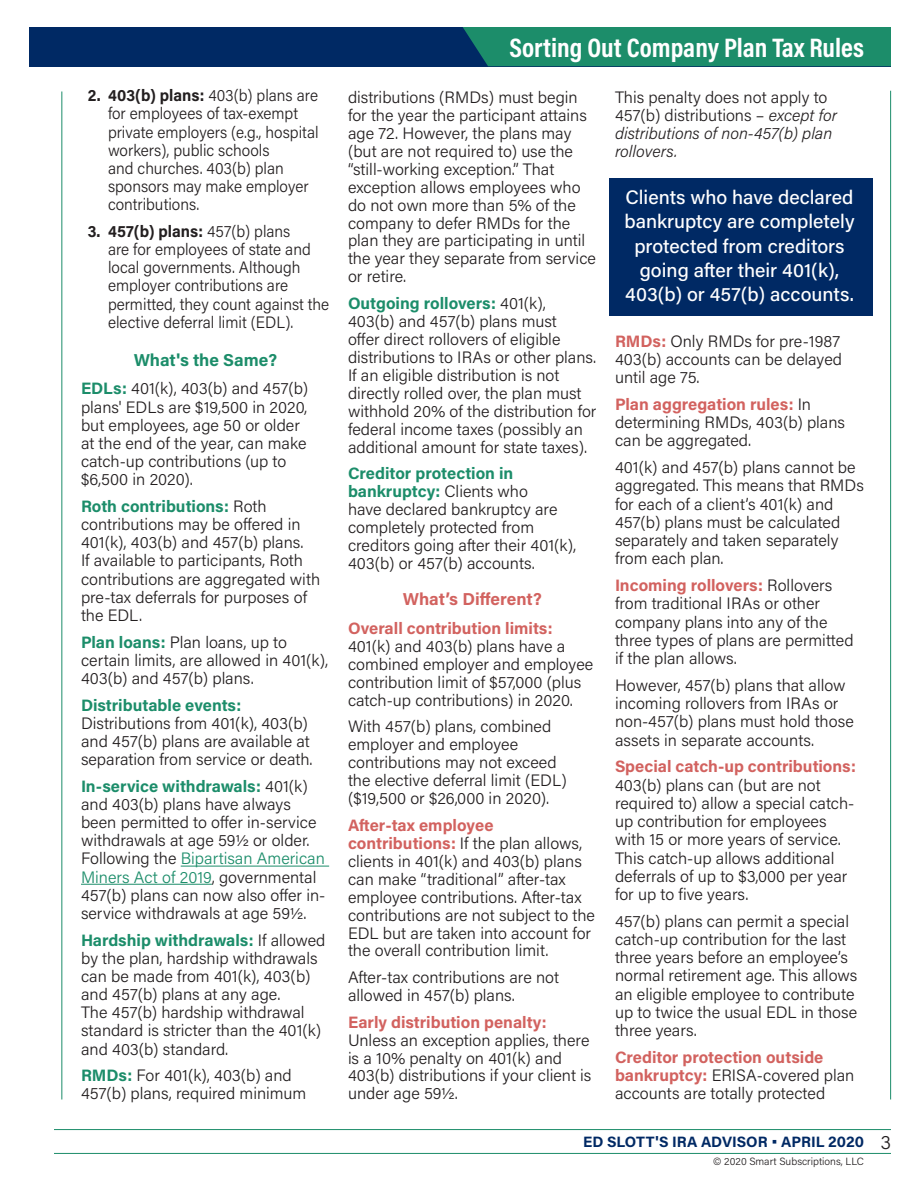
<style>
.page{position:relative;width:918px;height:1188px;background:#fff}
.page>*{position:absolute;margin:0;border:0;box-sizing:border-box;transform-origin:0 0}
.Headline{font:700 27px "Acumin Pro Cond";color:#fff}
.Callout{font:500 19.5px/24.3px "Acumin Pro";color:#fff;text-align:center}
.SummarySubhead{font:700 17.25px "Acumin Pro";letter-spacing:-.005em;color:#d2625f}
.SummarySubhead-2{font:700 17.25px "Acumin Pro";letter-spacing:-.005em;color:#1c8d6a}
.Body{font:300 16.5px/18.1px "Acumin Pro";color:#231f20}
.Body-2{font:300 16.5px/18.1px "Acumin Pro";color:#231f20;scale:.95 1}
.Body-3{font:italic 300 16.5px/18.1px "Acumin Pro";color:#231f20}
.t1{font:700 15px "Acumin Pro";letter-spacing:-.005em;color:#002964}
.t2{font:300 10.5px "Acumin Pro";color:#231f20}
.s1{font-weight:700}
.s2{font-weight:700;color:#1c8d6a}
.s3{color:#1c8d6a}
.s4{font-weight:700;color:#d2625f}
.s5{font-style:normal}
.s6{font-weight:300;font-size:19.5px;color:#231f20}
</style>
<div class="page">
<hr style="left:61px;top:92px;width:1px;height:1008px;background:#1c8d6a">
<hr style="left:890px;top:91px;width:1px;height:1009px;background:#1c8d6a">
<div style="left:29px;top:27px;width:862px;height:39px;background:#002964"></div>
<div style="left:463px;top:27px;width:428px;height:39px;background:#1c8d6a"></div>
<hr style="left:54px;top:1129px;width:837px;height:1px;background:#1c8d6a">
<hr style="left:54px;top:1153px;width:837px;height:1px;background:#1c8d6a">
<hr style="left:181px;top:866px;width:148px;height:1px;background:#1c8d6a">
<hr style="left:81px;top:884px;width:131px;height:1px;background:#1c8d6a">
<div style="left:610px;top:178px;width:263px;height:137px;background:#002964"></div>
<p class="Body-2" style="left:108px;top:86px;width:223px;text-indent:-20px"><span class="s1">2. 403(b) plans:</span> 403(b) plans are for employees of tax-exempt private employers (e.g., hospital workers), public schools<br>and churches. 403(b) plan sponsors may make employer contributions.</p>
<p class="Body-2" style="left:108px;top:222px;width:234px;text-indent:-20px"><span class="s1">3. 457(b) plans:</span> 457(b) plans<br>are for employees of state and local governments. Although employer contributions are permitted, they count against the elective deferral limit (EDL).</p>
<p class="SummarySubhead-2" style="left:134px;top:347px;width:145px">What's the Same?</p>
<p class="Body" style="left:81px;top:379px;width:229px"><span class="s2">EDLs:</span> 401(k), 403(b) and 457(b) plans' EDLs are $19,500 in 2020, but employees, age 50 or older at the end of the year, can make catch-up contributions (up to $6,500 in 2020).</p>
<p class="Body" style="left:81px;top:496px;width:241px"><span class="s2">Roth contributions:</span> Roth contributions may be offered in<br>401(k), 403(b) and 457(b) plans.<br>If available to participants, Roth contributions are aggregated with pre-tax deferrals for purposes of the EDL.</p>
<p class="Body" style="left:81px;top:632px;width:249px"><span class="s2">Plan loans:</span> Plan loans, up to certain limits, are allowed in 401(k),<br>403(b) and 457(b) plans.</p>
<p class="Body" style="left:81px;top:695px;width:233px"><span class="s2">Distributable events:<br></span>Distributions from 401(k), 403(b) and 457(b) plans are available at separation from service or death.</p>
<p class="Body" style="left:81px;top:776px;width:246px"><span class="s2">In-service withdrawals:</span> 401(k) and 403(b) plans have always been permitted to offer in-service withdrawals at age 59½ or older.<br>Following the <span class="s3">Bipartisan American<br>Miners Act of 2019</span>, governmental<br>457(b) plans can now also offer in&shy;service withdrawals at age 59½.</p>
<p class="Body" style="left:81px;top:930px;width:246px"><span class="s2">Hardship withdrawals:</span> If allowed by the plan, hardship withdrawals can be made from 401(k), 403(b) and 457(b) plans at any age.<br>The 457(b) hardship withdrawal standard is stricter than the 401(k) and 403(b) standard.</p>
<p class="Body" style="left:81px;top:1066px;width:227px"><span class="s2">RMDs:</span> For 401(k), 403(b) and<br>457(b) plans, required minimum</p>
<p class="Headline" style="left:509px;top:29px;width:356px">Sorting Out Company Plan Tax Rules</p>
<p class="Body" style="left:348px;top:87px;width:250px">distributions (RMDs) must begin for the year the participant attains age 72. However, the plans may (but are not required to) use the “still-working exception.” That exception allows employees who do not own more than 5% of the company to defer RMDs for the plan they are participating in until the year they separate from service or retire.</p>
<p class="Body" style="left:348px;top:294px;width:250px"><span class="s2">Outgoing rollovers:</span> 401(k),<br>403(b) and 457(b) plans must<br>offer direct rollovers of eligible distributions to IRAs or other plans.<br>If an eligible distribution is not directly rolled over, the plan must withhold 20% of the distribution for federal income taxes (possibly an additional amount for state taxes).</p>
<p class="Body" style="left:348px;top:464px;width:230px"><span class="s2">Creditor protection in bankruptcy:</span> Clients who<br>have declared bankruptcy are completely protected from creditors going after their 401(k),<br>403(b) or 457(b) accounts.</p>
<p class="SummarySubhead" style="left:403px;top:587px;width:141px">What’s Different?</p>
<p class="Body" style="left:348px;top:619px;width:247px"><span class="s4">Overall contribution limits:<br></span>401(k) and 403(b) plans have a combined employer and employee contribution limit of $57,000 (plus catch-up contributions) in 2020.</p>
<p class="Body" style="left:348px;top:717px;width:220px">With 457(b) plans, combined employer and employee contributions may not exceed the elective deferral limit (EDL) ($19,500 or $26,000 in 2020).</p>
<p class="Body" style="left:348px;top:815px;width:249px"><span class="s4">After-tax employee contributions:</span> If the plan allows, clients in 401(k) and 403(b) plans can make “traditional” after-tax employee contributions. After-tax contributions are not subject to the<br>EDL but are taken into account for the overall contribution limit.</p>
<p class="Body" style="left:348px;top:968px;width:213px">After-tax contributions are not allowed in 457(b) plans.</p>
<p class="Body" style="left:348px;top:1012px;width:245px"><span class="s4">Early distribution penalty:<br></span>Unless an exception applies, there is a 10% penalty on 401(k) and<br>403(b) distributions if your client is under age 59½.</p>
<p class="Body-3" style="left:615px;top:87px;width:224px"><span class="s5">This penalty does not apply to<br>457(b) distributions –</span> except for distributions of non-457(b) plan rollovers.</p>
<p class="Callout" style="left:624px;top:184px;width:232px">Clients who have declared bankruptcy are completely protected from creditors going after their 401(k),<br>403(b) or 457(b) accounts.</p>
<p class="Body" style="left:615px;top:331px;width:229px;text-align:justify"><span class="s4">RMDs:</span> Only RMDs for pre-1987<br>403(b) accounts can be delayed until age 75.</p>
<p class="Body" style="left:615px;top:395px;width:232px"><span class="s4">Plan aggregation rules:</span> In determining RMDs, 403(b) plans can be aggregated.</p>
<p class="Body" style="left:615px;top:458px;width:250px">401(k) and 457(b) plans cannot be aggregated. This means that RMDs for each of a client’s 401(k) and<br>457(b) plans must be calculated separately and taken separately from each plan.</p>
<p class="Body" style="left:615px;top:576px;width:240px"><span class="s4">Incoming rollovers:</span> Rollovers from traditional IRAs or other company plans into any of the three types of plans are permitted if the plan allows.</p>
<p class="Body" style="left:615px;top:675px;width:240px">However, 457(b) plans that allow incoming rollovers from IRAs or non-457(b) plans must hold those assets in separate accounts.</p>
<p class="Body" style="left:615px;top:757px;width:242px"><span class="s4">Special catch-up contributions:<br></span>403(b) plans can (but are not required to) allow a special catch&shy;up contribution for employees with 15 or more years of service.<br>This catch-up allows additional deferrals of up to $3,000 per year for up to five years.</p>
<p class="Body" style="left:615px;top:911px;width:244px">457(b) plans can permit a special catch-up contribution for the last three years before an employee’s normal retirement age. This allows an eligible employee to contribute up to twice the usual EDL in those three years.</p>
<p class="Body" style="left:615px;top:1048px;width:241px"><span class="s4">Creditor protection outside bankruptcy:</span> ERISA-covered plan accounts are totally protected</p>
<p class="t1" style="left:583px;top:1131px;width:309px">ED SLOTT'S IRA ADVISOR • APRIL 2020 <span class="s6">3</span></p>
<p class="t2" style="left:713px;top:1155px;width:152px">© 2020 Smart Subscriptions, LLC</p>
</div>
